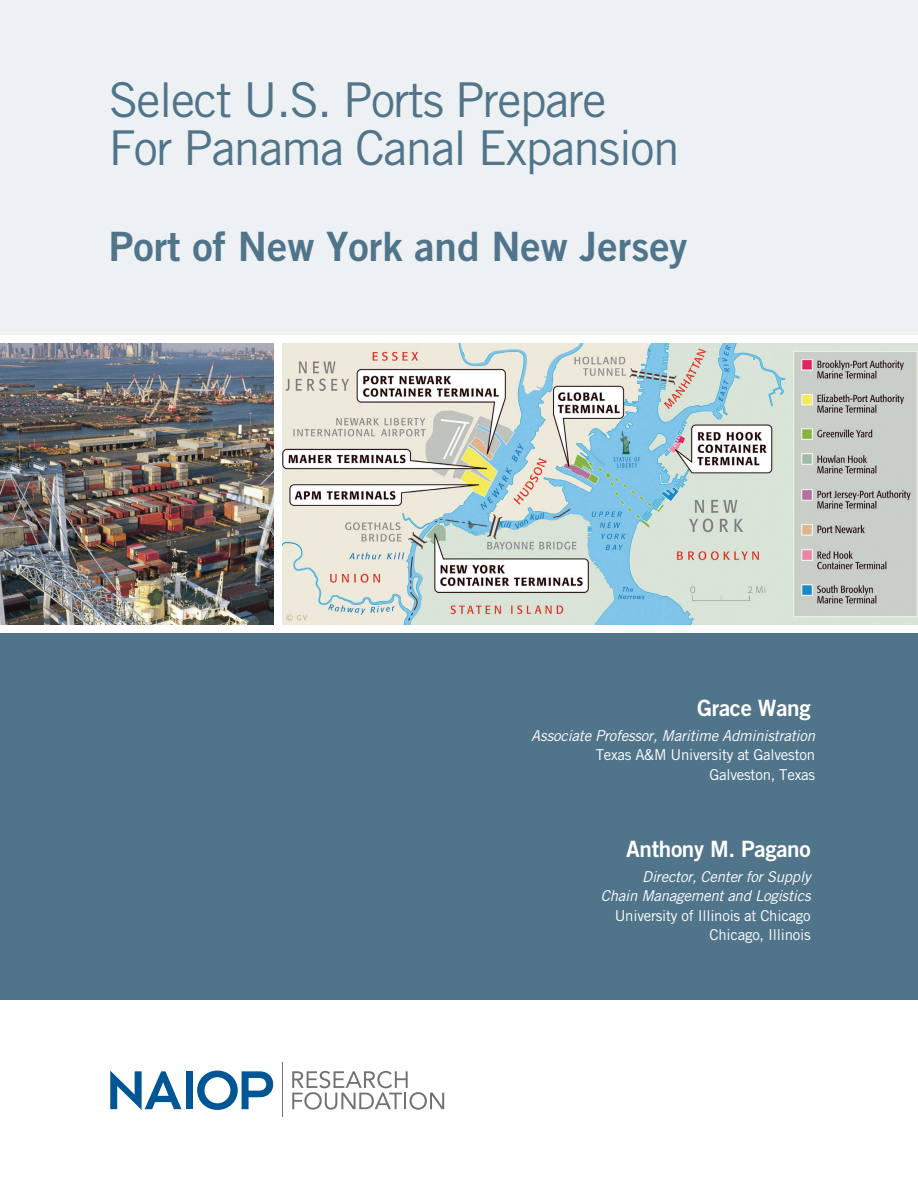
<style>
.page{position:relative;width:918px;height:1188px;background:#fff}
.page>*{position:absolute;margin:0;border:0;box-sizing:border-box;transform-origin:0 0}
.t1{font:48px/48px "Trade Gothic LT Std";letter-spacing:-.03em;color:#50748a}
.t2{font:40.5px "Trade Gothic LT Std Bd 2";color:#50748a}
.t3{font:22.5px "Trade Gothic LT Std Bd 2";letter-spacing:-.015em;color:#fff}
.t4{font:italic 15px/19.5px "Trade Gothic LT Std";letter-spacing:-.015em;color:#fff;text-align:right}
.t5{font:15px/20px "Trade Gothic LT Std";letter-spacing:-.015em;color:#fff;text-align:right}
</style>
<div class="page">
<img style="left:283px;top:343px;width:635px;height:282px">
<div style="left:0;top:0;width:918px;height:334px;background:#edf1f3"></div>
<div style="left:0;top:634px;width:918px;height:366px;background:#50748a"></div>
<svg style="left:110px;top:1071px;width:71px;height:39px"></svg>
<div style="left:186px;top:1071px;width:7px;height:38px;background:#005595"></div>
<svg style="left:197px;top:1071px;width:76px;height:39px"></svg>
<svg style="left:292px;top:1071px;width:152px;height:39px"></svg>
<hr style="left:282px;top:1062px;width:1px;height:55px;background:#717074">
<img style="left:0;top:343px;width:274px;height:282px">
<h1 class="t1" style="left:109px;top:75px;width:573px">Select U.S. Ports Prepare<br>For Panama Canal Expansion</h1>
<h2 class="t2" style="left:109px;top:221px;width:580px">Port of New York and New Jersey</h2>
<h3 class="t3" style="left:697px;top:694px;width:115px">Grace Wang</h3>
<p class="t4" style="left:531px;top:726px;width:285px">Associate Professor, Maritime Administration</p>
<p class="t5" style="left:596px;top:744px;width:221px">Texas A&amp;M University at Galveston<br>Galveston, Texas</p>
<h3 class="t3" style="left:626px;top:835px;width:186px">Anthony M. Pagano</h3>
<p class="t4" style="left:601px;top:867px;width:211px">Director, Center for Supply<br>Chain Management and Logistics</p>
<p class="t5" style="left:615px;top:906px;width:198px;line-height:19.5px">University of Illinois at Chicago<br>Chicago, Illinois</p>
</div>
